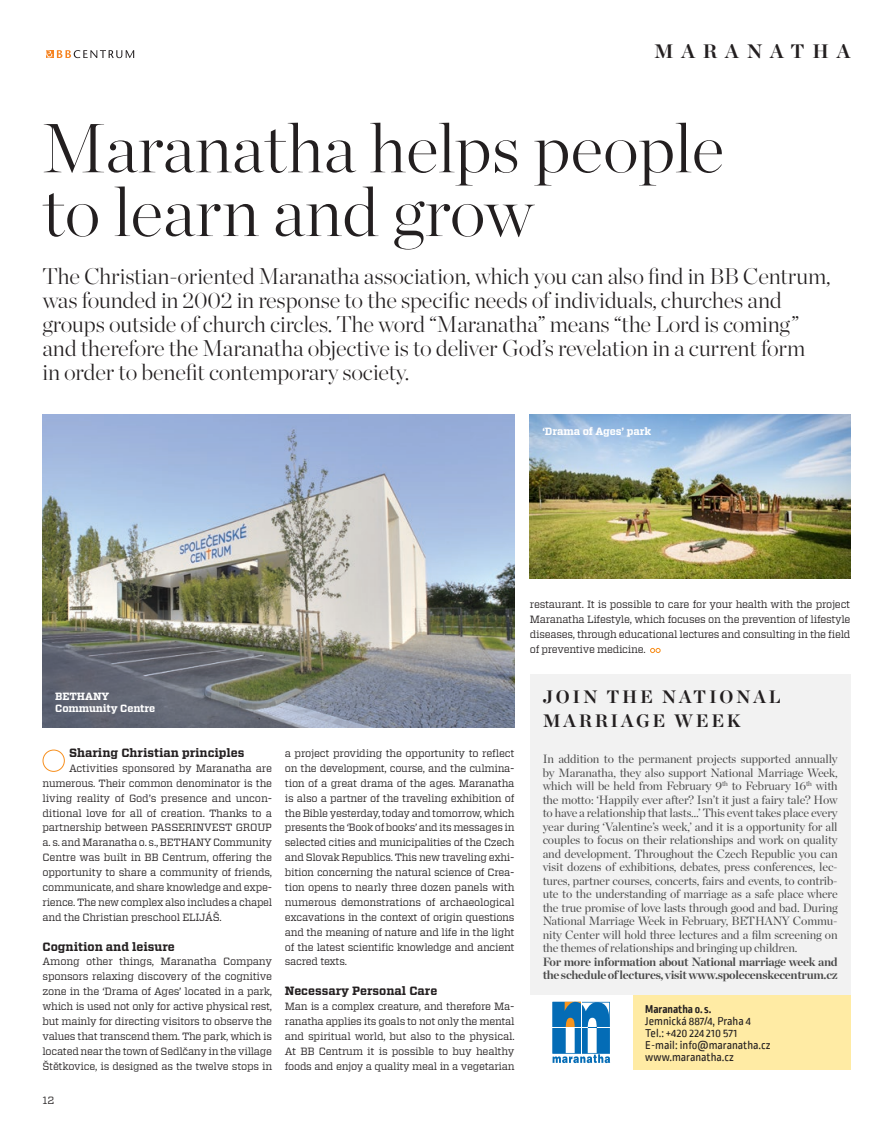
<style>
.page{position:relative;width:893px;height:1127px;background:#fff}
.page>*{position:absolute;margin:0;border:0;box-sizing:border-box;transform-origin:0 0}
.t1{font:200 69.15px/63.8px "Chronicle Display";color:#231f20}
.t2{font:200 22.65px/24px "Chronicle Display";letter-spacing:-.01em;color:#231f20}
.t3{font:700 19.5px "Chronicle Display";letter-spacing:.4em;color:#231f20}
.t4{font:700 18px/23.1px "Chronicle Display";letter-spacing:.15em;color:#231f20}
.t5{font:12px/13.5px "Chronicle Display";letter-spacing:-.01em;color:#4a4a4a;text-align:justify}
.t6{font:700 12px/13.5px "Chronicle Display";letter-spacing:-.025em;color:#4a4a4a}
.t7{font:12px "Ropa Soft PTT";color:#231f20}
.t8{font:700 12px "Vitesse";color:#231f20}
.t9{font:700 12px "Ropa Soft PTT";color:#231f20}
.t10{font:10.5px/14.9px "Vitesse";letter-spacing:-.02em;color:#231f20;text-align:justify}
.t11{font:700 10.5px/12.6px "Vitesse";letter-spacing:-.01em;color:#fff}
</style>
<div class="page">
<svg style="left:46px;top:50px;width:88px;height:8px"></svg>
<div style="left:43px;top:749px;width:22px;height:23px;border:1px solid #f78f1e;border-radius:50%"></div>
<div style="left:530px;top:674px;width:320px;height:321px;background:#f2f2f2"></div>
<div style="left:632px;top:995px;width:218px;height:74px;background:#ffeba4"></div>
<svg style="left:552px;top:1002px;width:58px;height:61px"></svg>
<svg style="left:650px;top:648px;width:10px;height:5px"></svg>
<img style="left:530px;top:415px;width:320px;height:163px">
<img style="left:43px;top:415px;width:471px;height:312px">
<p class="t3" style="left:654px;top:36px;width:198px">MARANATHA</p>
<p class="t1" style="left:43px;top:111px;width:683px">Maranatha helps people to learn and grow</p>
<p class="t2" style="left:43px;top:262px;width:790px">The Christian-oriented Maranatha association, which you can also find in BB Centrum, was founded in 2002 in response to the specific needs of individuals, churches and groups outside of church circles. The word “Maranatha” means “the Lord is coming” and therefore the Maranatha objective is to deliver God’s revelation in a current form<br>in order to benefit contemporary society.</p>
<p class="t11" style="left:542px;top:425px;width:110px">‘Drama of Ages’ park</p>
<p class="t11" style="left:55px;top:690px;width:102px">BETHANY<br>Community Centre</p>
<p class="t8" style="left:69px;top:745px;width:177px">Sharing Christian principles</p>
<p class="t10" style="left:43px;top:760px;width:231px;text-align:left;text-indent:27px">Activities sponsored by Maranatha are numerous. Their common denominator is the living reality of God’s presence and uncon&shy;ditional love for all of creation. Thanks to a partnership between PASSERINVEST GROUP a. s. and Maranatha o. s., BETHANY Community Centre was built in BB Centrum, offering the opportunity to share a community of friends, communicate, and share knowledge and expe&shy;rience. The new complex also includes a chapel and the Christian preschool ELIJÁŠ.</p>
<p class="t8" style="left:43px;top:938px;width:134px">Cognition and leisure</p>
<p class="t10" style="left:43px;top:954px;width:231px">Among other things, Maranatha Company sponsors relaxing discovery of the cognitive zone in the ‘Drama of Ages’ located in a park, which is used not only for active physical rest, but mainly for directing visitors to observe the values that transcend them. The park, which is located near the town of Sedlčany in the village Štětkovice, is designed as the twelve stops in</p>
<p class="t10" style="left:43px;top:1092px;width:13px">12</p>
<p class="t10" style="left:285px;top:746px;width:231px">a project providing the opportunity to reflect on the development, course, and the culmina&shy;tion of a great drama of the ages. Maranatha is also a partner of the traveling exhibition of the Bible yesterday, today and tomorrow, which presents the ‘Book of books’ and its messages in selected cities and municipalities of the Czech and Slovak Republics. This new traveling exhi&shy;bition concerning the natural science of Crea&shy;tion opens to nearly three dozen panels with numerous demonstrations of archaeological excavations in the context of origin questions and the meaning of nature and life in the light of the latest scientific knowledge and ancient sacred texts.</p>
<p class="t8" style="left:285px;top:983px;width:154px">Necessary Personal Care</p>
<p class="t10" style="left:285px;top:999px;width:231px">Man is a complex creature, and therefore Ma&shy;ranatha applies its goals to not only the mental and spiritual world, but also to the physical.<br>At BB Centrum it is possible to buy healthy foods and enjoy a quality meal in a vegetarian</p>
<p class="t10" style="left:530px;top:597px;width:322px">restaurant. It is possible to care for your health with the project Maranatha Lifestyle, which focuses on the prevention of lifestyle diseases, through educational lectures and consulting in the field of preventive medicine.</p>
<p class="t4" style="left:543px;top:684px;width:240px">JOIN THE NATIONAL<br>MARRIAGE WEEK</p>
<p class="t5" style="left:543px;top:751px;width:297px">In addition to the permanent projects supported annually by Maranatha, they also support National Marriage Week, which will be held from February 9<sup>th</sup> to February 16<sup>th</sup> with the motto: ‘Happily ever after? Isn’t it just a fairy tale? How to have a relationship that lasts…’ This event takes place every year during ‘Valentine’s week,’ and it is a opportunity for all couples to focus on their relationships and work on quality and development. Throughout the Czech Republic you can visit dozens of exhibitions, debates, press conferences, lec&shy;tures, partner courses, concerts, fairs and events, to contrib&shy;ute to the understanding of marriage as a safe place where the true promise of love lasts through good and bad. During National Marriage Week in February, BETHANY Commu&shy;nity Center will hold three lectures and a film screening on the themes of relationships and bringing up children.</p>
<p class="t6" style="left:543px;top:954px;width:296px">For more information about National marriage week and the schedule of lectures, visit www.spolecenskecentrum.cz</p>
<p class="t9" style="left:645px;top:1002px;width:68px">Maranatha o. s.</p>
<p class="t7" style="left:645px;top:1015px;width:107px">Jemnická 887/4, Praha 4</p>
<p class="t7" style="left:645px;top:1027px;width:93px">Tel.: +420 224 210 571</p>
<p class="t7" style="left:645px;top:1039px;width:127px">E-mail: info@maranatha.cz</p>
<p class="t7" style="left:645px;top:1051px;width:90px">www.maranatha.cz</p>
</div>
